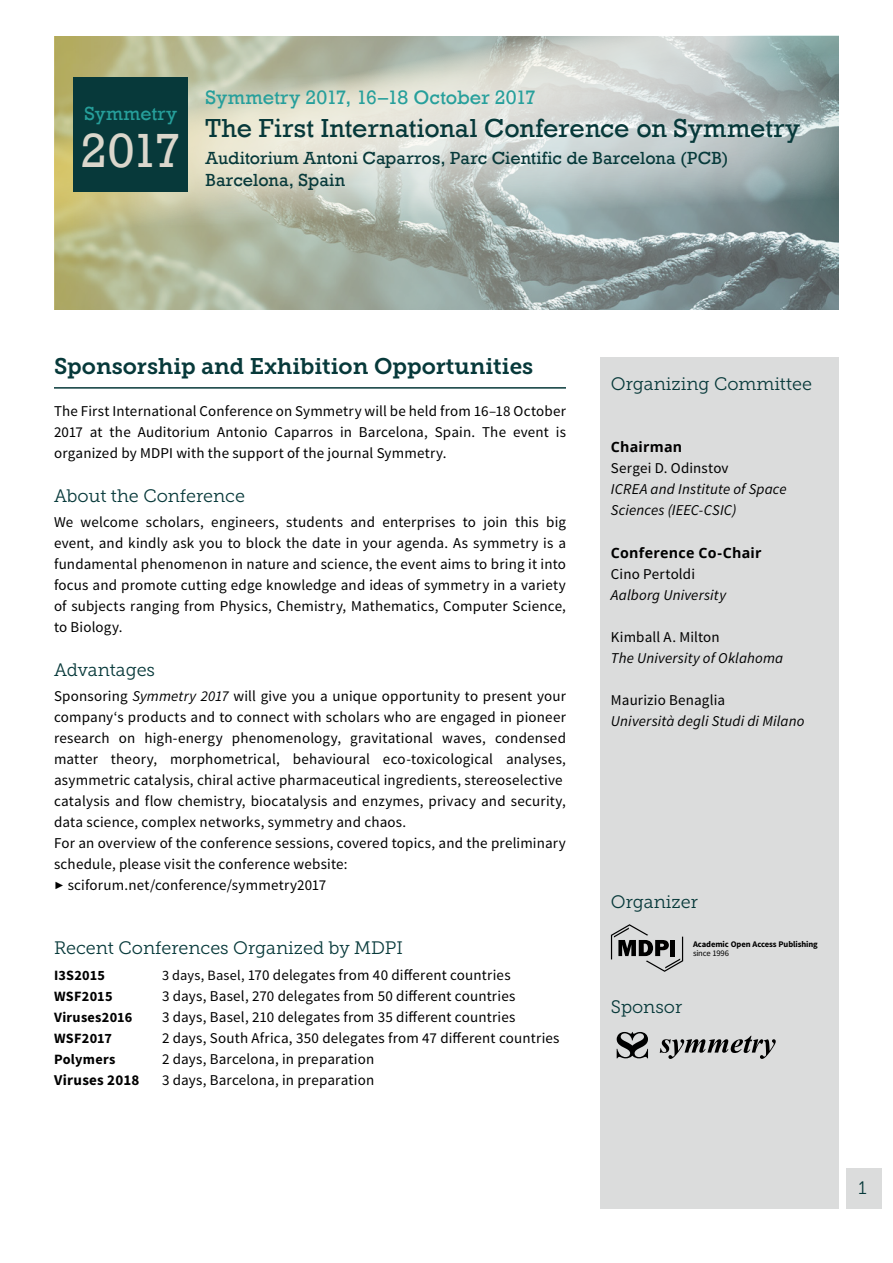
<style>
.page{position:relative;width:893px;height:1263px;background:#fff}
.page>*{position:absolute;margin:0;border:0;box-sizing:border-box;transform-origin:0 0}
.t1{font:49.2px "Rockwell";color:#dbd7cc}
.t2{font:26.85px "Rockwell";letter-spacing:.005em;color:#07393a}
.Übertitel{font:22.5px "Museo Slab 700";color:#07393a}
.t3{font:19.95px "Rockwell";color:#269f9b}
.t4{font:19.5px "Rockwell";letter-spacing:.01em;color:#269f9b}
.Untertitel{font:18px "Museo Slab 300";color:#07393a}
.t5{font:18px/21.6px "Rockwell";color:#07393a}
.Fliesstext{font:15px/21px "Source Sans Pro";letter-spacing:.015em;color:#000;text-align:justify}
.Fliesstext-2{font:italic 15px/21px "Source Sans Pro";letter-spacing:.01em;color:#000}
.Fliesstext-3{font:700 15px "Source Sans Pro";letter-spacing:.015em;color:#000}
.Fliesstext-4{font:700 14.25px "Source Sans Pro";letter-spacing:.02em;color:#000}
.Fliesstext-5{font:700 14.25px "Open Sans";letter-spacing:.015em;color:#000}
.t6{font:700 8.55px/9px "Source Sans Pro";letter-spacing:-.01em;color:#000}
.s1{font-style:italic}
.s2{font-family:"Arial";font-size:10.5px}
.s3{font-size:14.25px}
.s4{font-weight:400}
</style>
<div class="page">
<div style="left:846px;top:1168px;width:36px;height:41px;background:#dbdcdc"></div>
<svg style="left:54px;top:37px;width:520px;height:273px;background:#a8af93"></svg>
<hr style="left:54px;top:387px;width:512px;height:2px;background:#07393a">
<div style="left:600px;top:357px;width:239px;height:852px;background:#dbdcdc"></div>
<svg style="left:611px;top:924px;width:72px;height:48px"></svg>
<svg style="left:660px;top:1036px;width:116px;height:23px"></svg>
<svg style="left:617px;top:1032px;width:31px;height:26px"></svg>
<svg style="left:121px;top:52px;width:453px;height:179px;background:#cdd0c2"></svg>
<div style="left:74px;top:78px;width:114px;height:114px;background:#07393a"></div>
<svg style="left:574px;top:35px;width:265px;height:275px;background:#9eabac"></svg>
<p class="t4" style="left:84px;top:102px;width:94px">Symmetry</p>
<p class="t1" style="left:81px;top:122px;width:102px">2017</p>
<p class="t3" style="left:206px;top:86px;width:332px">Symmetry 2017, 16–18 October 2017</p>
<p class="t2" style="left:206px;top:113px;width:596px">The First International Conference on Symmetry</p>
<p class="t5" style="left:206px;top:148px;width:524px">Auditorium Antoni Caparros, Parc Cientific de Barcelona (PCB)<br>Barcelona, Spain</p>
<p class="Übertitel" style="left:54px;top:354px;width:481px">Sponsorship and Exhibition Opportunities</p>
<p class="Fliesstext" style="left:54px;top:401px;width:513px">The First International Conference on Symmetry will be held from 16–18 October 2017 at the Auditorium Antonio Caparros in Barcelona, Spain. The event is organized by MDPI with the support of the journal Symmetry.</p>
<p class="Untertitel" style="left:54px;top:486px;width:193px">About the Conference</p>
<p class="Fliesstext" style="left:54px;top:512px;width:513px">We welcome scholars, engineers, students and enterprises to join this big event, and kindly ask you to block the date in your agenda. As symmetry is a fundamental phenomenon in nature and science, the event aims to bring it into focus and promote cutting edge knowledge and ideas of symmetry in a variety of subjects ranging from Physics, Chemistry, Mathematics, Computer Science, to Biology.</p>
<p class="Untertitel" style="left:54px;top:660px;width:103px">Advantages</p>
<p class="Fliesstext" style="left:54px;top:686px;width:513px">Sponsoring <span class="s1">Symmetry 2017</span> will give you a unique opportunity to present your company‘s products and to connect with scholars who are engaged in pioneer research on high-energy phenomenology, gravitational waves, condensed matter theory, morphometrical, behavioural eco-toxicological analyses, asymmetric catalysis, chiral active pharmaceutical ingredients, stereoselective</p>
<p class="Fliesstext" style="left:54px;top:791px;width:513px">catalysis and flow chemistry, biocatalysis and enzymes, privacy and security, data science, complex networks, symmetry and chaos.</p>
<p class="Fliesstext" style="left:54px;top:833px;width:513px">For an overview of the conference sessions, covered topics, and the preliminary schedule, please visit the conference website:</p>
<p class="Fliesstext" style="left:54px;top:875px;width:274px"><span class="s2">►</span> sciforum.net/conference/symmetry2017</p>
<p class="Untertitel" style="left:54px;top:938px;width:351px">Recent Conferences Organized by MDPI</p>
<p class="Fliesstext-4" style="left:54px;top:966px;width:53px">I3S2015</p>
<p class="Fliesstext" style="left:162px;top:964px;width:350px"><span class="s3">3 days, Basel,</span> 170 delegates from 40 different countries</p>
<p class="Fliesstext-4" style="left:54px;top:987px;width:60px">WSF2015</p>
<p class="Fliesstext" style="left:162px;top:985px;width:355px">3 days, Basel, 270 delegates from 50 different countries</p>
<p class="Fliesstext-4" style="left:54px;top:1008px;width:80px">Viruses2016</p>
<p class="Fliesstext" style="left:162px;top:1006px;width:355px">3 days, Basel, 210 delegates from 35 different countries</p>
<p class="Fliesstext-4" style="left:54px;top:1029px;width:59px">WSF2017</p>
<p class="Fliesstext" style="left:162px;top:1027px;width:399px">2 days, South Africa, 350 delegates from 47 different countries</p>
<p class="Fliesstext-4" style="left:54px;top:1050px;width:63px">Polymers</p>
<p class="Fliesstext" style="left:162px;top:1048px;width:214px">2 days, Barcelona, in preparation</p>
<p class="Fliesstext-3" style="left:54px;top:1070px;width:87px">Viruses 2018</p>
<p class="Fliesstext" style="left:162px;top:1069px;width:214px">3 days, Barcelona, in preparation</p>
<p class="Untertitel" style="left:611px;top:374px;width:203px">Organizing Committee</p>
<p class="Fliesstext-5" style="left:611px;top:436px;width:73px">Chairman</p>
<p class="Fliesstext" style="left:611px;top:457px;width:119px">Sergei D. Odinstov</p>
<p class="Fliesstext-2" style="left:611px;top:478px;width:177px">ICREA and Institute of Space<br>Sciences (IEEC-CSIC)</p>
<p class="Fliesstext-5" style="left:611px;top:543px;width:152px">Conference Co-Chair</p>
<p class="Fliesstext" style="left:611px;top:564px;width:86px">Cino Pertoldi</p>
<p class="Fliesstext-2" style="left:611px;top:585px;width:117px">Aalborg University</p>
<p class="Fliesstext" style="left:611px;top:627px;width:110px">Kimball A. Milton</p>
<p class="Fliesstext-2" style="left:611px;top:648px;width:174px">The University of Oklahoma</p>
<p class="Fliesstext" style="left:611px;top:690px;width:116px">Maurizio Benaglia</p>
<p class="Fliesstext-2" style="left:611px;top:711px;width:195px">Università degli Studi di Milano</p>
<p class="Untertitel" style="left:611px;top:892px;width:88px">Organizer</p>
<p class="t6" style="left:693px;top:939px;width:126px">Academic Open Access Publishing <span class="s4">since 1996</span></p>
<p class="Untertitel" style="left:611px;top:997px;width:73px">Sponsor</p>
<p class="Untertitel" style="left:858px;top:1178px;width:10px">1</p>
</div>
